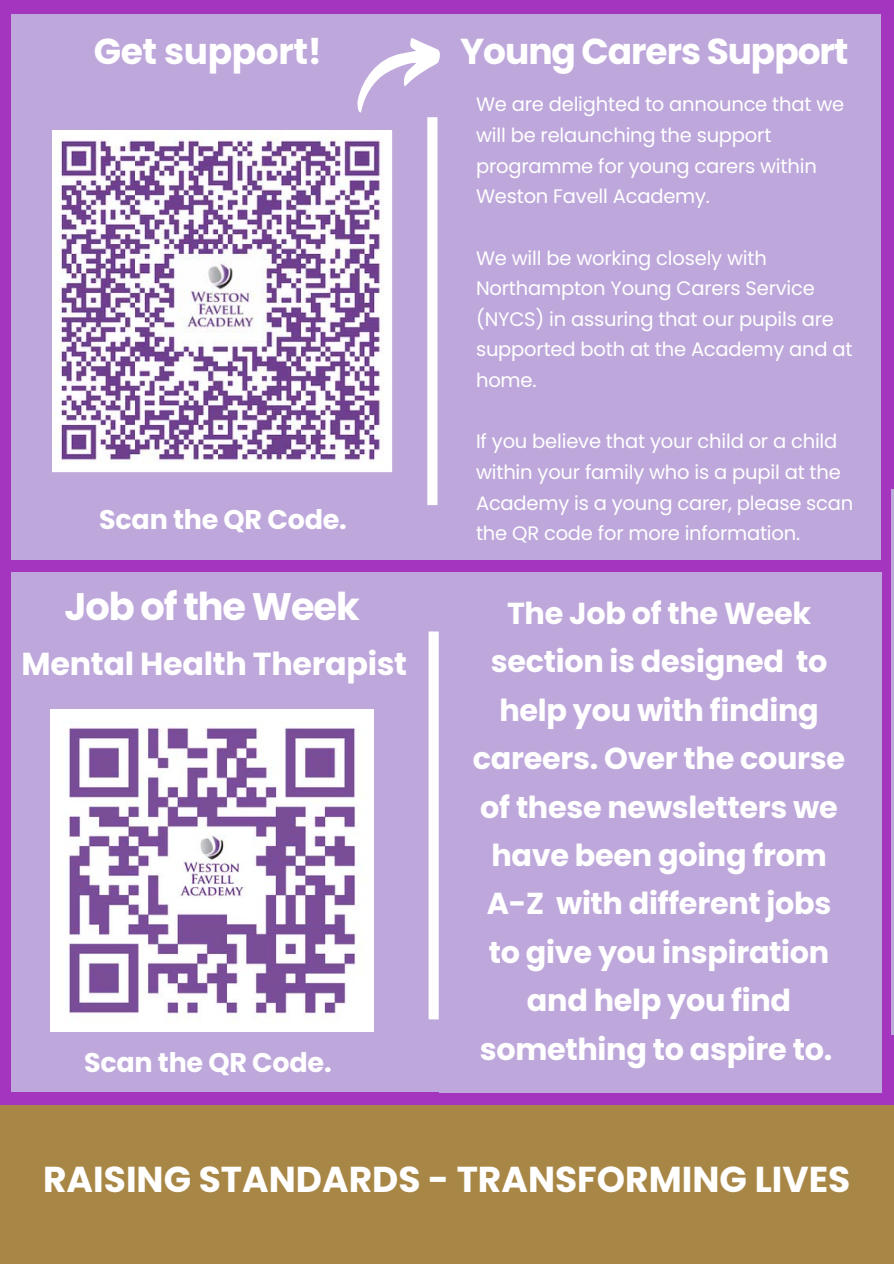
<style>
.page{position:relative;width:894px;height:1264px;background:#fff}
.page>*{position:absolute;margin:0;border:0;box-sizing:border-box;transform-origin:0 0}
.t1{font:700 38.25px "Poppins";letter-spacing:-.03em;color:#fff}
.t2{font:700 36px "Poppins";color:#fff}
.t3{font:700 36px "Poppins";letter-spacing:-.03em;color:#fff}
.t4{font:700 31.8px "Poppins";letter-spacing:-.01em;color:#fff}
.t5{font:700 30.3px/48.3px "Poppins";letter-spacing:-.01em;color:#fff;text-align:center}
.t6{font:700 27px "Poppins";letter-spacing:-.01em;color:#fff}
.t7{font:19.5px/30.6px "Poppins";letter-spacing:-.01em;color:#fff}
</style>
<div class="page">
<div style="left:0;top:0;width:893px;height:1263px;background:#a435bf"></div>
<div style="left:0;top:1104px;width:893px;height:159px;background:#a88746"></div>
<div style="left:11px;top:14px;width:869px;height:545px;background:#bea8db"></div>
<hr style="left:890px;top:489px;width:3px;height:545px;background:#bea8db">
<div style="left:11px;top:572px;width:444px;height:520px;background:#bea8db"></div>
<img style="left:53px;top:130px;width:340px;height:342px">
<div style="left:438px;top:572px;width:443px;height:520px;background:#bea8db"></div>
<svg style="left:357px;top:38px;width:83px;height:75px"></svg>
<div style="left:427px;top:117px;width:10px;height:388px;background:#fff"></div>
<div style="left:428px;top:631px;width:10px;height:388px;background:#fff"></div>
<img style="left:51px;top:710px;width:322px;height:321px">
<p class="t2" style="left:94px;top:27px;width:230px">Get support!</p>
<h2 class="t3" style="left:460px;top:26px;width:390px">Young Carers Support</h2>
<p class="t7" style="left:476px;top:89px;width:369px">We are delighted to announce that we will be relaunching the support programme for young carers within<br>Weston Favell Academy.</p>
<p class="t6" style="left:99px;top:500px;width:249px">Scan the QR Code.</p>
<p class="t1" style="left:64px;top:580px;width:297px">Job of the Week</p>
<p class="t4" style="left:22px;top:641px;width:387px">Mental Health Therapist</p>
<h2 class="t6" style="left:84px;top:1043px;width:249px">Scan the QR Code.</h2>
<h4 class="t7" style="left:476px;top:242px;width:378px">We will be working closely with<br>Northampton Young Carers Service (NYCS) in assuring that our pupils are supported both at the Academy and at home.</h4>
<h2 class="t7" style="left:476px;top:426px;width:379px">If you believe that your child or a child within your family who is a pupil at the Academy is a young carer, please scan the QR code for more information.</h2>
<p class="t5" style="left:473px;top:589px;width:373px">The Job of the Week section is designed to help you with finding careers. Over the course of these newsletters we have been going from<br>A-Z with different jobs to give you inspiration and help you find something to aspire to.</p>
<p class="t2" style="left:43px;top:1154px;width:808px">RAISING STANDARDS - TRANSFORMING LIVES</p>
</div>
